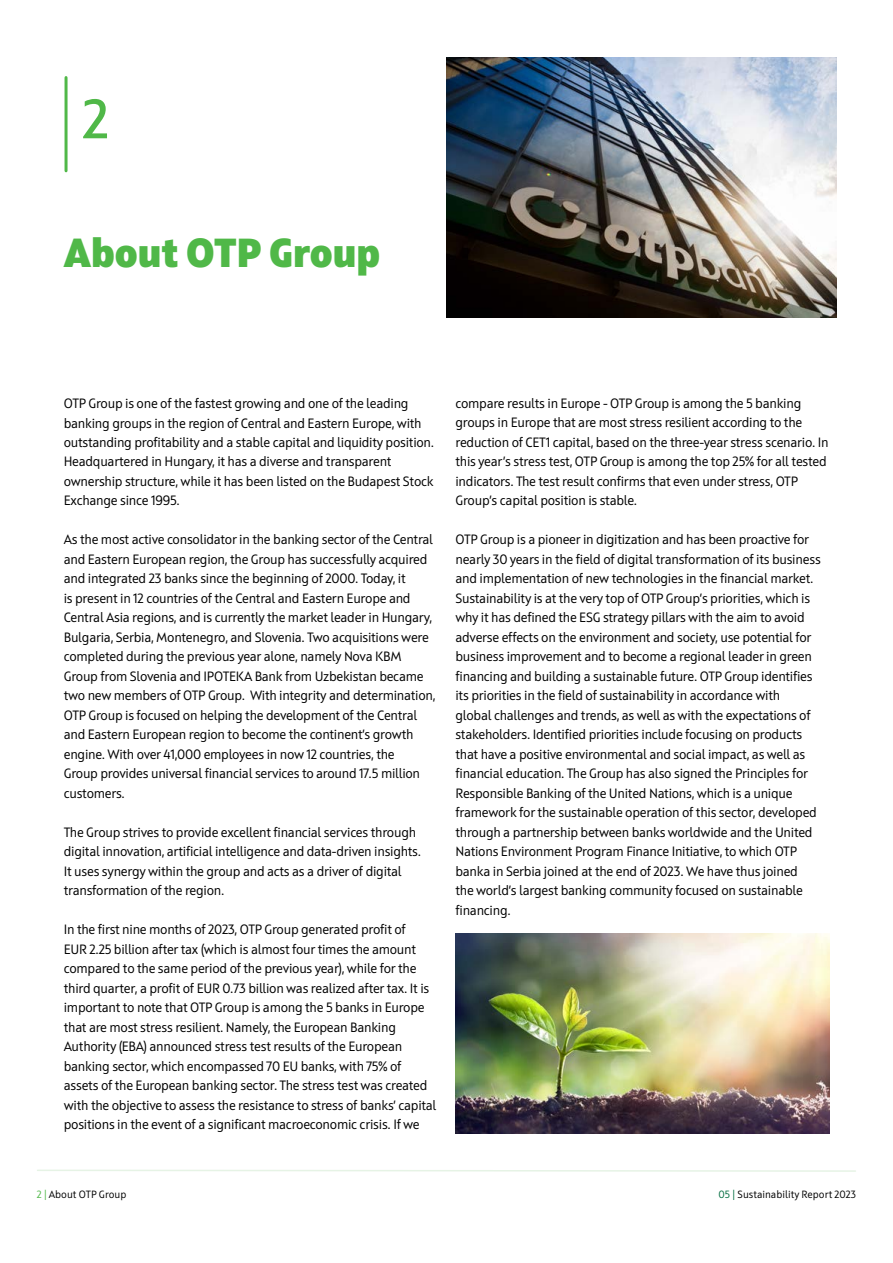
<style>
.page{position:relative;width:893px;height:1263px;background:#fff}
.page>*{position:absolute;margin:0;border:0;box-sizing:border-box;transform-origin:0 0}
.t1{font:600 55.5px "Squad";color:#50b848}
.t2{font:800 40.5px "Squad";color:#50b848}
.t3{font:13.5px/19.5px "Squad";letter-spacing:-.02em;color:#000}
.t4{font:10.5px "Squad";color:#000}
.s1{color:#50b848}
.s2{color:#006c3f}
</style>
<div class="page">
<hr style="left:65px;top:78px;width:3px;height:93px;background:#50b848">
<svg style="left:37px;top:1169px;width:819px;height:3px"></svg>
<img style="left:455px;top:933px;width:374px;height:200px">
<img style="left:446px;top:57px;width:390px;height:261px">
<h1 class="t1" style="left:83px;top:85px;width:28px">2</h1>
<h2 class="t2" style="left:64px;top:226px;width:318px">About OTP Group</h2>
<p class="t3" style="left:64px;top:394px;width:372px">OTP Group is one of the fastest growing and one of the leading banking groups in the region of Central and Eastern Europe, with outstanding profitability and a stable capital and liquidity position.<br>Headquartered in Hungary, it has a diverse and transparent ownership structure, while it has been listed on the Budapest Stock Exchange since 1995.</p>
<p class="t3" style="left:64px;top:530px;width:373px">As the most active consolidator in the banking sector of the Central and Eastern European region, the Group has successfully acquired and integrated 23 banks since the beginning of 2000. Today, it<br>is present in 12 countries of the Central and Eastern Europe and Central Asia regions, and is currently the market leader in Hungary, Bulgaria, Serbia, Montenegro, and Slovenia. Two acquisitions were completed during the previous year alone, namely Nova KBM Group from Slovenia and IPOTEKA Bank from Uzbekistan became two new members of OTP Group. With integrity and determination, OTP Group is focused on helping the development of the Central and Eastern European region to become the continent’s growth engine. With over 41,000 employees in now 12 countries, the<br>Group provides universal financial services to around 17.5 million customers.</p>
<p class="t3" style="left:64px;top:822px;width:359px">The Group strives to provide excellent financial services through digital innovation, artificial intelligence and data-driven insights.<br>It uses synergy within the group and acts as a driver of digital transformation of the region.</p>
<p class="t3" style="left:64px;top:920px;width:374px">In the first nine months of 2023, OTP Group generated profit of<br>EUR 2.25 billion after tax (which is almost four times the amount compared to the same period of the previous year), while for the third quarter, a profit of EUR 0.73 billion was realized after tax. It is important to note that OTP Group is among the 5 banks in Europe that are most stress resilient. Namely, the European Banking Authority (EBA) announced stress test results of the European banking sector, which encompassed 70 EU banks, with 75% of assets of the European banking sector. The stress test was created with the objective to assess the resistance to stress of banks’ capital positions in the event of a significant macroeconomic crisis. If we</p>
<p class="t3" style="left:455px;top:393px;width:375px">compare results in Europe - OTP Group is among the 5 banking groups in Europe that are most stress resilient according to the reduction of CET1 capital, based on the three-year stress scenario. In this year’s stress test, OTP Group is among the top 25% for all tested indicators. The test result confirms that even under stress, OTP Group’s capital position is stable.</p>
<p class="t3" style="left:455px;top:530px;width:367px">OTP Group is a pioneer in digitization and has been proactive for nearly 30 years in the field of digital transformation of its business and implementation of new technologies in the financial market.<br>Sustainability is at the very top of OTP Group’s priorities, which is why it has defined the ESG strategy pillars with the aim to avoid adverse effects on the environment and society, use potential for business improvement and to become a regional leader in green financing and building a sustainable future. OTP Group identifies its priorities in the field of sustainability in accordance with<br>global challenges and trends, as well as with the expectations of stakeholders. Identified priorities include focusing on products that have a positive environmental and social impact, as well as financial education. The Group has also signed the Principles for Responsible Banking of the United Nations, which is a unique framework for the sustainable operation of this sector, developed through a partnership between banks worldwide and the United Nations Environment Program Finance Initiative, to which OTP banka in Serbia joined at the end of 2023. We have thus joined<br>the world’s largest banking community focused on sustainable financing.</p>
<p class="t4" style="left:37px;top:1188px;width:91px"><span class="s1">2 |</span> About OTP Group</p>
<p class="t4" style="left:718px;top:1188px;width:139px"><span class="s2">05 |</span> Sustainability Report 2023</p>
</div>
